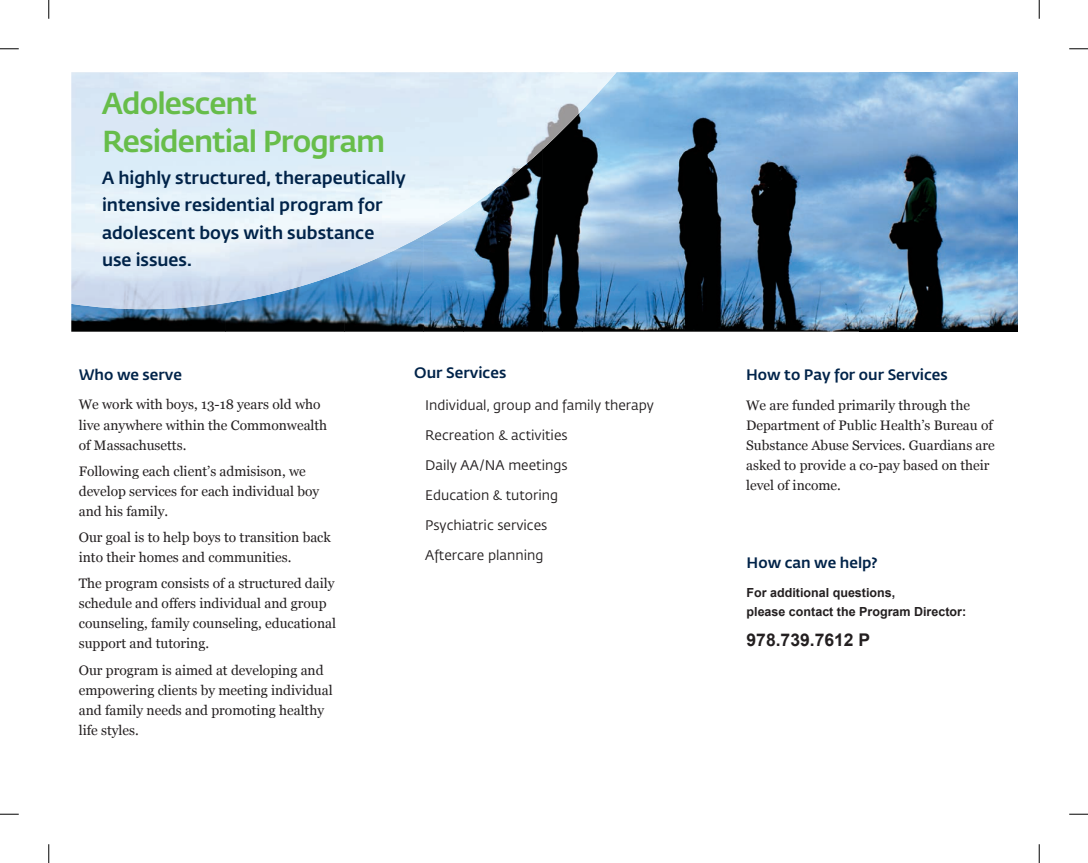
<style>
.page{position:relative;width:1088px;height:863px;background:#fff}
.page>*{position:absolute;margin:0;border:0;box-sizing:border-box;transform-origin:0 0}
.t1{font:500 30px/37.5px "Fedra Sans Std";letter-spacing:-.03em;color:#67bd4a}
.t2{font:500 17.5px/27.5px "Fedra Sans Std";color:#002349}
.t3{font:700 17.5px "Arial";color:#231f20}
.t4{font:500 15px "Fedra Sans Std";color:#002349}
.t5{font:13.75px/20px "Georgia";color:#231f20}
.t6{font:13.75px/30px "Fedra Sans Std";color:#231f20}
.t7{font:700 12.5px/18.8px "Arial";color:#231f20}
</style>
<div class="page">
<img style="left:582px;top:72px;width:435px;height:260px">
<img style="left:543px;top:303px;width:39px;height:29px">
<img style="left:463px;top:303px;width:80px;height:29px">
<img style="left:424px;top:303px;width:39px;height:29px">
<img style="left:345px;top:303px;width:79px;height:29px">
<img style="left:226px;top:309px;width:119px;height:23px">
<img style="left:71px;top:309px;width:155px;height:23px">
<svg style="left:382px;top:72px;width:252px;height:231px;background:#587c9b"></svg>
<img style="left:71px;top:72px;width:311px;height:237px">
<img style="left:382px;top:72px;width:197px;height:118px">
<img style="left:578px;top:72px;width:38px;height:42px">
<img style="left:382px;top:190px;width:79px;height:66px">
<img style="left:460px;top:190px;width:34px;height:23px">
<svg style="left:0;top:48px;width:19px;height:2px"></svg>
<svg style="left:1069px;top:48px;width:19px;height:2px"></svg>
<svg style="left:0;top:813px;width:19px;height:2px"></svg>
<svg style="left:1069px;top:813px;width:19px;height:2px"></svg>
<svg style="left:48px;top:0;width:2px;height:19px"></svg>
<svg style="left:48px;top:844px;width:2px;height:18px"></svg>
<svg style="left:1038px;top:0;width:2px;height:19px"></svg>
<svg style="left:1038px;top:844px;width:2px;height:18px"></svg>
<h1 class="t1" style="left:102px;top:85px;width:285px">Adolescent<br>Residential Program</h1>
<p class="t2" style="left:102px;top:164px;width:305px">A highly structured, therapeutically intensive residential program for adolescent boys with substance use issues.</p>
<p class="t4" style="left:79px;top:365px;width:105px">Who we serve</p>
<p class="t4" style="left:414px;top:363px;width:93px">Our Services</p>
<p class="t4" style="left:746px;top:365px;width:203px">How to Pay for our Services</p>
<p class="t5" style="left:79px;top:394px;width:250px">We work with boys, 13-18 years old who live anywhere within the Commonwealth of Massachusetts.</p>
<p class="t5" style="left:79px;top:461px;width:242px">Following each client’s admisison, we develop services for each individual boy and his family.</p>
<p class="t5" style="left:79px;top:527px;width:254px">Our goal is to help boys to transition back into their homes and communities.</p>
<p class="t5" style="left:79px;top:573px;width:259px">The program consists of a structured daily schedule and offers individual and group counseling, family counseling, educational support and tutoring.</p>
<p class="t5" style="left:79px;top:660px;width:255px">Our program is aimed at developing and empowering clients by meeting individual and family needs and promoting healthy life styles.</p>
<p class="t6" style="left:425px;top:390px;width:230px">Individual, group and family therapy<br>Recreation &amp; activities<br>Daily AA/NA meetings<br>Education &amp; tutoring<br>Psychiatric services<br>Aftercare planning</p>
<p class="t5" style="left:746px;top:395px;width:250px">We are funded primarily through the Department of Public Health’s Bureau of Substance Abuse Services. Guardians are asked to provide a co-pay based on their level of income.</p>
<p class="t4" style="left:746px;top:553px;width:133px">How can we help?</p>
<p class="t7" style="left:746px;top:583px;width:221px">For additional questions,<br>please contact the Program Director:</p>
<p class="t3" style="left:746px;top:628px;width:125px">978.739.7612 P</p>
</div>
